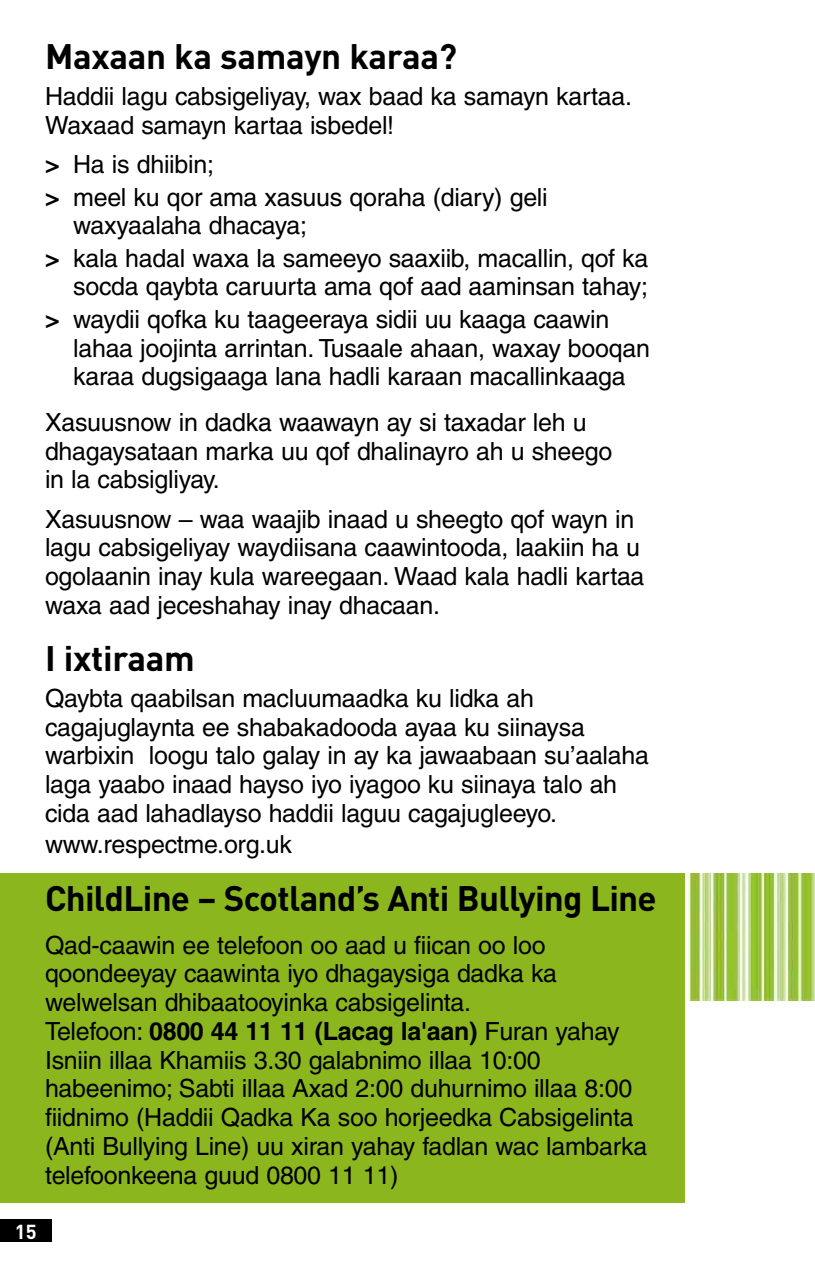
<style>
.page{position:relative;width:815px;height:1262px;background:#fff}
.page>*{position:absolute;margin:0;border:0;box-sizing:border-box;transform-origin:0 0}
.t1{font:700 35px "DIN";letter-spacing:-.02em;color:#000}
.t2{font:25px/28.8px "Helvetica";letter-spacing:-.01em;color:#000}
.t3{font:700 20px "DIN";color:#fff}
.s1{font-weight:700}
</style>
<div class="page">
<div style="left:0;top:1219px;width:52px;height:23px;background:#000"></div>
<div style="left:0;top:873px;width:685px;height:329px;background:#8bb61e"></div>
<img style="left:688px;top:874px;width:127px;height:126px">
<h1 class="t1" style="left:45px;top:37px;width:414px">Maxaan ka samayn karaa?</h1>
<p class="t2" style="left:45px;top:84px;width:588px">Haddii lagu cabsigeliyay, wax baad ka samayn kartaa.<br>Waxaad samayn kartaa isbedel!</p>
<p class="t2" style="left:45px;top:151px;width:504px;line-height:32.2px"><span class="s1">&gt;</span> Ha is dhiibin;<br><span class="s1">&gt;</span> meel ku qor ama xasuus qoraha (diary) geli</p>
<p class="t2" style="left:45px;top:212px;width:605px;line-height:32.2px;text-indent:28px">waxyaalaha dhacaya;<br><span class="s1">&gt;</span> kala hadal waxa la sameeyo saaxiib, macallin, qof ka</p>
<p class="t2" style="left:45px;top:273px;width:605px;line-height:32.2px;text-indent:28px">socda qaybta caruurta ama qof aad aaminsan tahay; <span class="s1">&gt;</span> waydii qofka ku taageeraya sidii uu kaaga caawin</p>
<p class="t2" style="left:73px;top:336px;width:578px">lahaa joojinta arrintan. Tusaale ahaan, waxay booqan karaa dugsigaaga lana hadli karaan macallinkaaga</p>
<p class="t2" style="left:45px;top:410px;width:569px">Xasuusnow in dadka waawayn ay si taxadar leh u dhagaysataan marka uu qof dhalinayro ah u sheego in la cabsigliyay.</p>
<p class="t2" style="left:45px;top:507px;width:601px">Xasuusnow – waa waajib inaad u sheegto qof wayn in lagu cabsigeliyay waydiisana caawintooda, laakiin ha u ogolaanin inay kula wareegaan. Waad kala hadli kartaa waxa aad jeceshahay inay dhacaan.</p>
<h1 class="t1" style="left:45px;top:638px;width:151px">I ixtiraam</h1>
<p class="t2" style="left:45px;top:686px;width:606px">Qaybta qaabilsan macluumaadka ku lidka ah cagajuglaynta ee shabakadooda ayaa ku siinaysa warbixin loogu talo galay in ay ka jawaabaan su’aalaha laga yaabo inaad hayso iyo iyagoo ku siinaya talo ah cida aad lahadlayso haddii laguu cagajugleeyo. www.respectme.org.uk</p>
<h1 class="t1" style="left:45px;top:878px;width:613px">ChildLine – Scotland’s Anti Bullying Line</h1>
<p class="t2" style="left:45px;top:932px;width:604px">Qad-caawin ee telefoon oo aad u fiican oo loo qoondeeyay caawinta iyo dhagaysiga dadka ka welwelsan dhibaatooyinka cabsigelinta.<br>Telefoon: <span class="s1">0800 44 11 11 (Lacag la'aan)</span> Furan yahay Isniin illaa Khamiis 3.30 galabnimo illaa 10:00 habeenimo; Sabti illaa Axad 2:00 duhurnimo illaa 8:00 fiidnimo (Haddii Qadka Ka soo horjeedka Cabsigelinta (Anti Bullying Line) uu xiran yahay fadlan wac lambarka telefoonkeena guud 0800 11 11)</p>
<p class="t3" style="left:15px;top:1219px;width:23px">15</p>
</div>
